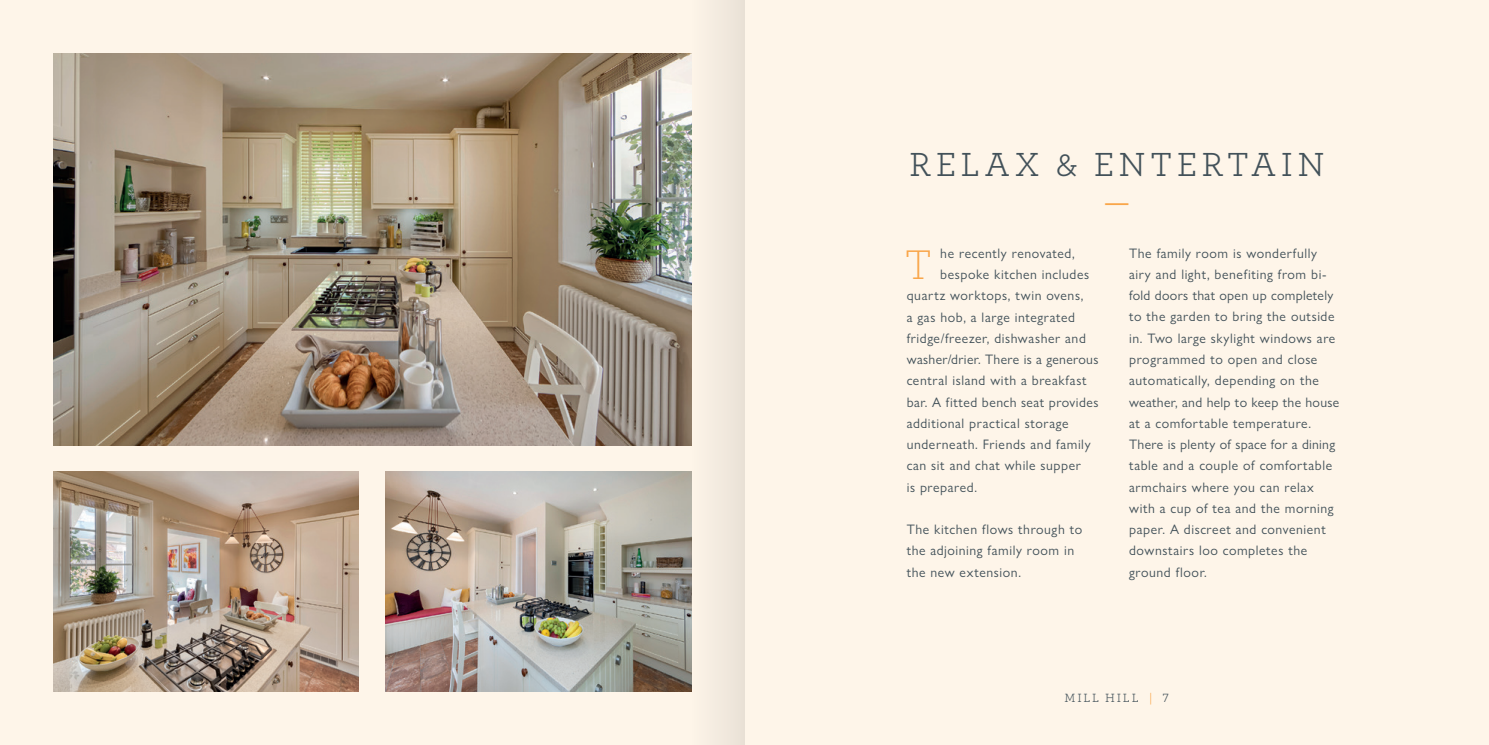
<style>
.page{position:relative;width:1489px;height:745px;background:#fff}
.page>*{position:absolute;margin:0;border:0;box-sizing:border-box;transform-origin:0 0}
.t1{font:300 43.38px "Archer";color:#f9a64a}
.t2{font:35px "Archer";letter-spacing:.12em;color:#425159}
.t3{font:35px "Archer";color:#f9a64a}
.t4{font:13.75px/21.2px "Gill Sans Nova";letter-spacing:.04em;color:#425159}
.t5{font:12.5px "Archer";letter-spacing:.14em;color:#425159}
.s1{color:#f9a64a}
</style>
<div class="page">
<div style="left:0;top:0;width:1488px;height:744px;background:#fef5e9"></div>
<img style="left:385px;top:471px;width:306px;height:220px">
<img style="left:53px;top:471px;width:306px;height:220px">
<img style="left:53px;top:53px;width:638px;height:392px">
<div style="left:691px;top:0;width:53px;height:744px;background:#f4ebe0"></div>
<h2 class="t2" style="left:909px;top:140px;width:417px">RELAX &amp; ENTERTAIN</h2>
<h2 class="t3" style="left:1104px;top:180px;width:26px">—</h2>
<h1 class="t1" style="left:904px;top:236px;width:29px">T</h1>
<p class="t4" style="left:940px;top:242px;width:136px">he recently renovated,</p>
<p class="t4" style="left:940px;top:263px;width:150px">bespoke kitchen includes</p>
<p class="t4" style="left:906px;top:284px;width:178px">quartz worktops, twin ovens,</p>
<p class="t4" style="left:906px;top:306px;width:170px">a gas hob, a large integrated</p>
<p class="t4" style="left:906px;top:327px;width:181px">fridge/freezer, dishwasher and</p>
<p class="t4" style="left:906px;top:348px;width:193px">washer/drier. There is a generous</p>
<p class="t4" style="left:906px;top:369px;width:181px">central island with a breakfast</p>
<p class="t4" style="left:906px;top:391px;width:193px">bar. A fitted bench seat provides</p>
<p class="t4" style="left:906px;top:412px;width:163px">additional practical storage</p>
<p class="t4" style="left:906px;top:433px;width:185px">underneath. Friends and family</p>
<p class="t4" style="left:906px;top:454px;width:176px">can sit and chat while supper</p>
<p class="t4" style="left:906px;top:476px;width:72px">is prepared.</p>
<p class="t4" style="left:906px;top:518px;width:177px">The kitchen flows through to the adjoining family room in the new extension.</p>
<p class="t4" style="left:1129px;top:242px;width:212px">The family room is wonderfully airy and light, benefiting from bi&shy;fold doors that open up completely to the garden to bring the outside in. Two large skylight windows are programmed to open and close automatically, depending on the weather, and help to keep the house at a comfortable temperature.<br>There is plenty of space for a dining table and a couple of comfortable armchairs where you can relax with a cup of tea and the morning paper. A discreet and convenient downstairs loo completes the ground floor.</p>
<p class="t5" style="left:1064px;top:689px;width:106px">MILL HILL <span class="s1">|</span> 7</p>
</div>
